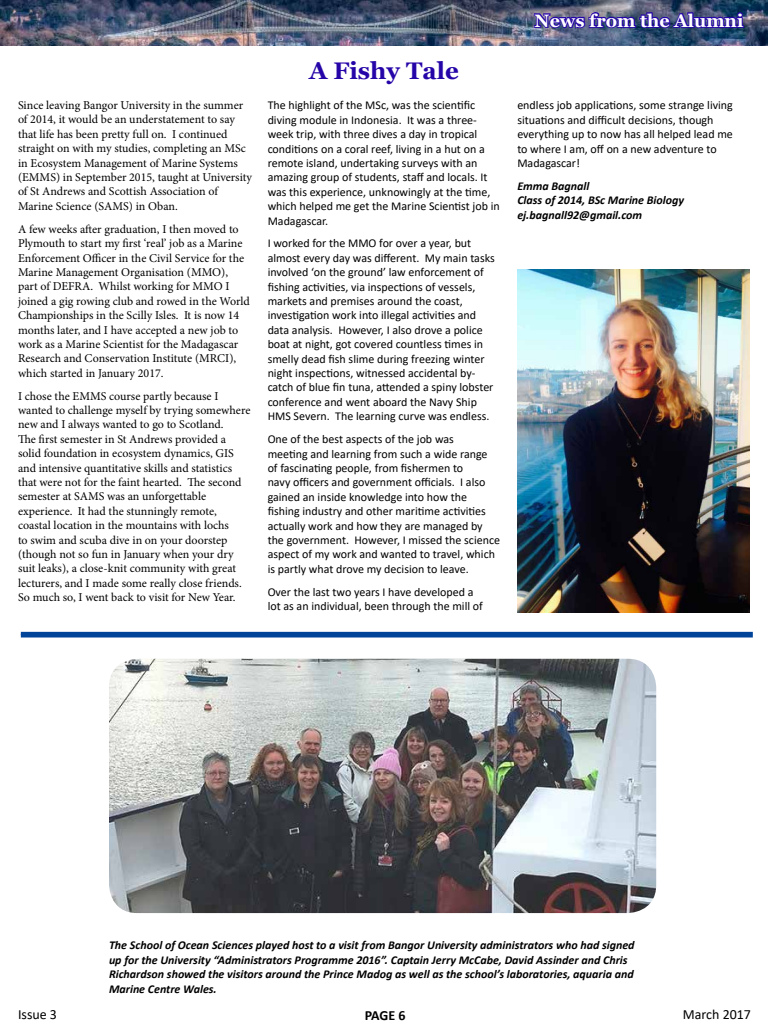
<style>
.page{position:relative;width:768px;height:1024px;background:#fff}
.page>*{position:absolute;margin:0;border:0;box-sizing:border-box;transform-origin:0 0}
.t1{font:700 24px "Georgia";color:#2605a8}
.t2{font:700 18px "Georgia";color:#fff}
.t3{font:14px "Calibri";color:#000}
.t4{font:700 14px "Calibri";color:#000}
.t5{font:12px/14.4px "Calibri";color:#000}
.t6{font:12px/14.4px "Minion Pro";color:#000}
.t7{font:italic 700 12px/14.4px "Calibri";color:#000}
</style>
<div class="page">
<img style="left:0;top:0;width:768px;height:46px">
<img style="left:533px;top:11px;width:212px;height:19px">
<div style="left:21px;top:632px;width:732px;height:6px;background:#00449a"></div>
<img style="left:517px;top:269px;width:233px;height:343px">
<img style="left:109px;top:659px;width:547px;height:254px">
<p class="t6" style="left:18px;top:98px;width:236px">Since leaving Bangor University in the summer of 2014, it would be an understatement to say that life has been pretty full on. I continued straight on with my studies, completing an MSc in Ecosystem Management of Marine Systems (EMMS) in September 2015, taught at University of St Andrews and Scottish Association of Marine Science (SAMS) in Oban.</p>
<p class="t6" style="left:18px;top:222px;width:233px">A few weeks after graduation, I then moved to Plymouth to start my first ‘real’ job as a Marine Enforcement Officer in the Civil Service for the Marine Management Organisation (MMO), part of DEFRA. Whilst working for MMO I joined a gig rowing club and rowed in the World Championships in the Scilly Isles. It is now 14 months later, and I have accepted a new job to work as a Marine Scientist for the Madagascar Research and Conservation Institute (MRCI), which started in January 2017.</p>
<p class="t6" style="left:18px;top:389px;width:234px">I chose the EMMS course partly because I wanted to challenge myself by trying somewhere new and I always wanted to go to Scotland.<br>The first semester in St Andrews provided a solid foundation in ecosystem dynamics, GIS and intensive quantitative skills and statistics that were not for the faint hearted. The second semester at SAMS was an unforgettable experience. It had the stunningly remote, coastal location in the mountains with lochs<br>to swim and scuba dive in on your doorstep (though not so fun in January when your dry suit leaks), a close-knit community with great lecturers, and I made some really close friends.<br>So much so, I went back to visit for New Year.</p>
<h1 class="t1" style="left:309px;top:55px;width:151px">A Fishy Tale</h1>
<p class="t5" style="left:268px;top:98px;width:234px">The highlight of the MSc, was the scientific diving module in Indonesia. It was a three&shy;week trip, with three dives a day in tropical conditions on a coral reef, living in a hut on a remote island, undertaking surveys with an amazing group of students, staff and locals. It was this experience, unknowingly at the time, which helped me get the Marine Scientist job in Madagascar.</p>
<p class="t5" style="left:268px;top:236px;width:229px">I worked for the MMO for over a year, but almost every day was different. My main tasks involved ‘on the ground’ law enforcement of fishing activities, via inspections of vessels, markets and premises around the coast, investigation work into illegal activities and data analysis. However, I also drove a police boat at night, got covered countless times in smelly dead fish slime during freezing winter night inspections, witnessed accidental by&shy;catch of blue fin tuna, attended a spiny lobster conference and went aboard the Navy Ship HMS Severn. The learning curve was endless.</p>
<p class="t5" style="left:268px;top:432px;width:234px">One of the best aspects of the job was<br>meeting and learning from such a wide range of fascinating people, from fishermen to<br>navy officers and government officials. I also gained an inside knowledge into how the fishing industry and other maritime activities actually work and how they are managed by the government. However, I missed the science aspect of my work and wanted to travel, which is partly what drove my decision to leave.</p>
<p class="t5" style="left:268px;top:584px;width:217px">Over the last two years I have developed a lot as an individual, been through the mill of</p>
<h2 class="t2" style="left:535px;top:9px;width:210px">News from the Alumni</h2>
<p class="t5" style="left:517px;top:98px;width:217px">endless job applications, some strange living situations and difficult decisions, though everything up to now has all helped lead me to where I am, off on a new adventure to Madagascar!</p>
<p class="t7" style="left:517px;top:178px;width:168px">Emma Bagnall<br>Class of 2014, BSc Marine Biology ej.bagnall92@gmail.com</p>
<p class="t7" style="left:109px;top:938px;width:527px">The School of Ocean Sciences played host to a visit from Bangor University administrators who had signed up for the University “Administrators Programme 2016”. Captain Jerry McCabe, David Assinder and Chris Richardson showed the visitors around the Prince Madog as well as the school’s laboratories, aquaria and Marine Centre Wales.</p>
<p class="t3" style="left:18px;top:1004px;width:41px">Issue 3</p>
<p class="t4" style="left:365px;top:1006px;width:42px">PAGE 6</p>
<p class="t3" style="left:683px;top:1004px;width:70px">March 2017</p>
</div>
